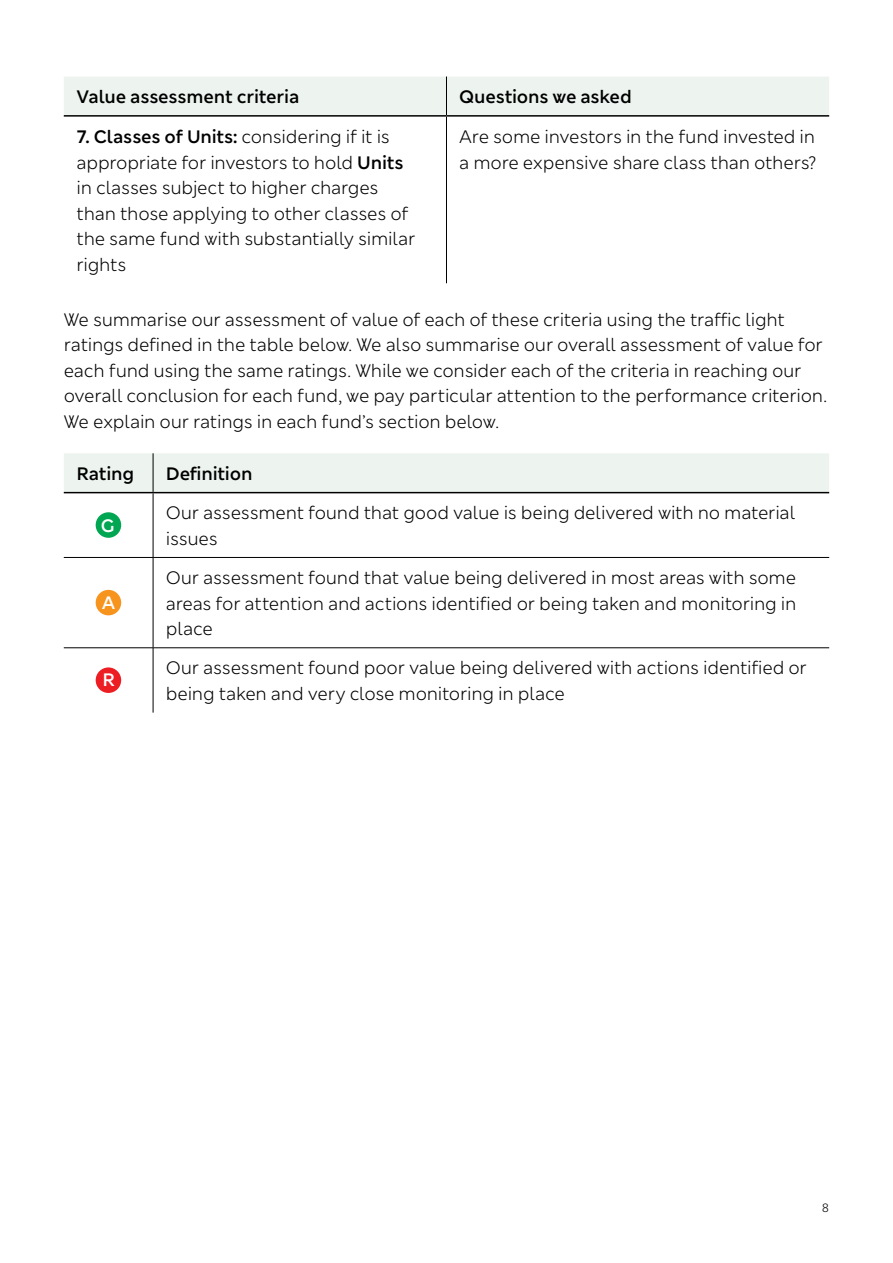
<style>
.page{position:relative;width:893px;height:1263px;background:#fff}
.page>*{position:absolute;margin:0;border:0;box-sizing:border-box;transform-origin:0 0}
.Body_Text_12_17_A4{font:300 18px/25.5px "New MS London";letter-spacing:-.015em;color:#000}
.Body_Text_12_17_A4-2{font:600 18px "New MS London";letter-spacing:-.015em;color:#000}
.Body_Text_12_17_A4-3{font:600 18px "New MS London";color:#fff}
.t1{font:300 12px "New MS London";color:#000}
.s1{font-weight:600}
</style>
<div class="page">
<div style="left:64px;top:77px;width:765px;height:38px;background:#edf4ef"></div>
<hr style="left:446px;top:77px;width:1px;height:38px;background:#000">
<hr style="left:446px;top:117px;width:1px;height:166px;background:#000">
<hr style="left:64px;top:115px;width:382px;height:2px;background:#000">
<hr style="left:446px;top:115px;width:383px;height:2px;background:#000">
<div style="left:64px;top:453px;width:765px;height:39px;background:#edf4ef"></div>
<hr style="left:153px;top:453px;width:1px;height:39px;background:#000">
<hr style="left:153px;top:493px;width:1px;height:64px;background:#000">
<hr style="left:64px;top:557px;width:89px;height:1px;background:#000">
<hr style="left:153px;top:557px;width:676px;height:1px;background:#000">
<hr style="left:153px;top:558px;width:1px;height:90px;background:#000">
<hr style="left:64px;top:647px;width:89px;height:1px;background:#000">
<hr style="left:153px;top:647px;width:676px;height:1px;background:#000">
<hr style="left:153px;top:648px;width:1px;height:65px;background:#000">
<hr style="left:64px;top:492px;width:89px;height:1px;background:#000">
<hr style="left:153px;top:492px;width:676px;height:1px;background:#000">
<div style="left:96px;top:512px;width:25px;height:26px;background:#00a651;border-radius:50%"></div>
<div style="left:96px;top:590px;width:25px;height:25px;background:#f7941e;border-radius:50%"></div>
<div style="left:96px;top:667px;width:25px;height:26px;background:#ed1d24;border-radius:50%"></div>
<p class="Body_Text_12_17_A4-2" style="left:77px;top:85px;width:224px">Value assessment criteria</p>
<p class="Body_Text_12_17_A4-2" style="left:459px;top:85px;width:174px">Questions we asked</p>
<p class="Body_Text_12_17_A4" style="left:77px;top:124px;width:340px"><span class="s1">7. Classes of Units:</span> considering if it is appropriate for investors to hold <span class="s1">Units </span>in classes subject to higher charges than those applying to other classes of the same fund with substantially similar rights</p>
<p class="Body_Text_12_17_A4" style="left:459px;top:124px;width:359px">Are some investors in the fund invested in a more expensive share class than others?</p>
<p class="Body_Text_12_17_A4" style="left:64px;top:306px;width:765px">We summarise our assessment of value of each of these criteria using the traffic light ratings defined in the table below. We also summarise our overall assessment of value for each fund using the same ratings. While we consider each of the criteria in reaching our overall conclusion for each fund, we pay particular attention to the performance criterion.<br>We explain our ratings in each fund’s section below.</p>
<p class="Body_Text_12_17_A4-2" style="left:77px;top:462px;width:59px">Rating</p>
<p class="Body_Text_12_17_A4-2" style="left:166px;top:462px;width:88px">Definition</p>
<p class="Body_Text_12_17_A4-3" style="left:101px;top:514px;width:15px">G</p>
<p class="Body_Text_12_17_A4" style="left:166px;top:500px;width:631px">Our assessment found that good value is being delivered with no material issues</p>
<p class="Body_Text_12_17_A4-3" style="left:102px;top:591px;width:15px">A</p>
<p class="Body_Text_12_17_A4-3" style="left:102px;top:668px;width:14px">R</p>
<p class="Body_Text_12_17_A4" style="left:166px;top:565px;width:632px;text-align:justify">Our assessment found that value being delivered in most areas with some areas for attention and actions identified or being taken and monitoring in place</p>
<p class="Body_Text_12_17_A4" style="left:166px;top:655px;width:642px">Our assessment found poor value being delivered with actions identified or being taken and very close monitoring in place</p>
<p class="t1" style="left:822px;top:1200px;width:9px">8</p>
</div>
